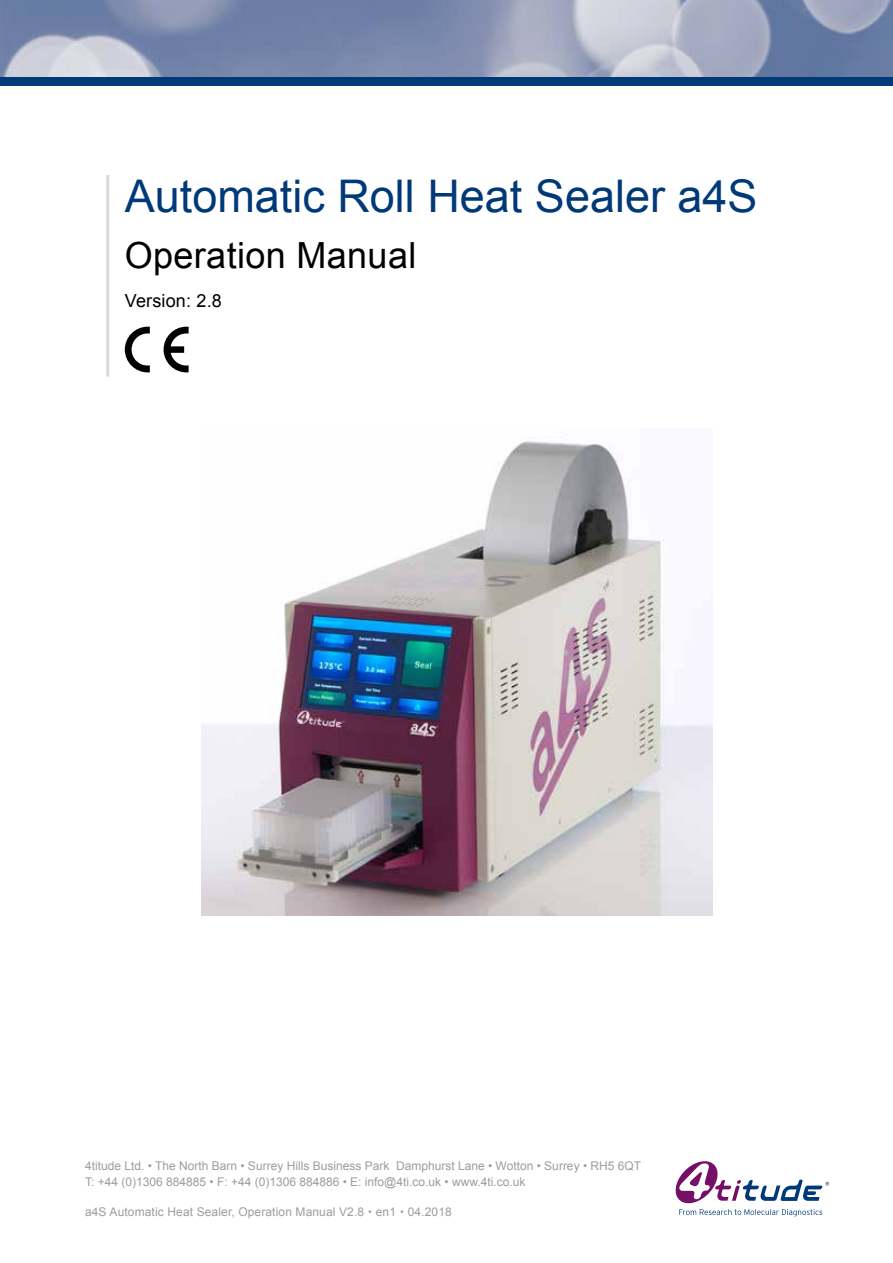
<style>
.page{position:relative;width:893px;height:1263px;background:#fff}
.page>*{position:absolute;margin:0;border:0;box-sizing:border-box;transform-origin:0 0}
.t1{font:45px "Arial";color:#003978}
.t2{font:36px "Arial";letter-spacing:.01em;color:#000}
.t3{font:18px "Arial";letter-spacing:.01em;color:#000}
.t4{font:12px/16.5px "Arial";color:#9c9d9d}
.s1{font-family:"Interstate Mono Lgt"}
</style>
<div class="page">
<hr style="left:106px;top:175px;width:3px;height:202px;background:#dadada">
<svg style="left:125px;top:327px;width:25px;height:45px"></svg>
<svg style="left:164px;top:327px;width:25px;height:45px"></svg>
<img style="left:202px;top:441px;width:510px;height:474px">
<img style="left:0;top:0;width:893px;height:77px">
<div style="left:0;top:77px;width:893px;height:9px;background:#003978"></div>
<svg style="left:676px;top:1161px;width:153px;height:55px"></svg>
<h1 class="t1" style="left:125px;top:167px;width:634px">Automatic Roll Heat Sealer a4S</h1>
<h2 class="t2" style="left:125px;top:232px;width:293px">Operation Manual</h2>
<h3 class="t3" style="left:125px;top:289px;width:99px">Version: 2.8</h3>
<p class="t4" style="left:85px;top:1157px;width:558px">4titude Ltd. • The North Barn • Surrey Hills Business Park Damphurst Lane • Wotton • Surrey • RH5 6QT<br>T: +44 (0)1306 884885 • F: +44 (0)1306 884886 • E: info@4ti.co.uk • www.4ti.co.uk</p>
<p class="t4" style="left:85px;top:1204px;width:368px">a4S Automatic Heat Sealer, Operation Manual V2.8 <span class="s1">•</span> en1 <span class="s1">•</span> 04.2018</p>
</div>
